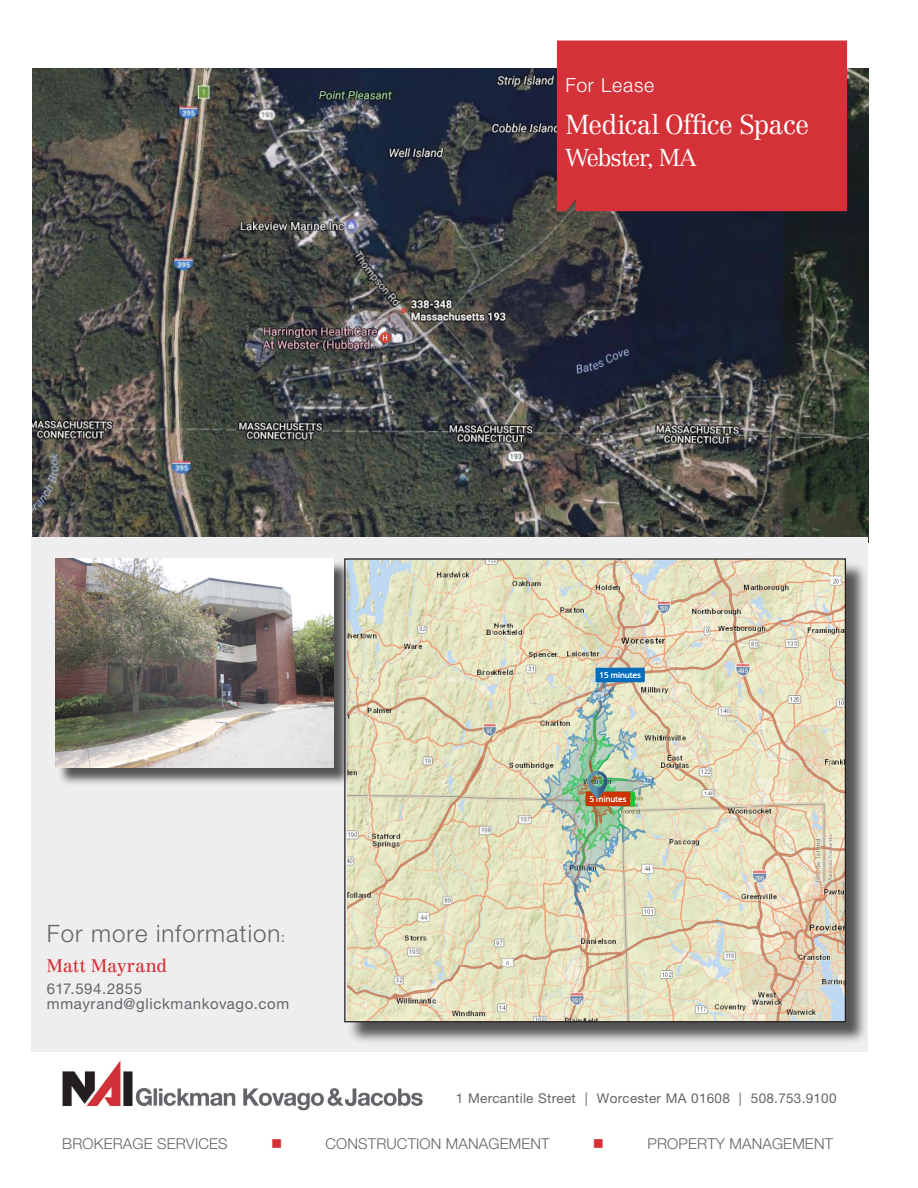
<style>
.page{position:relative;width:918px;height:1188px;background:#fff}
.page>*{position:absolute;margin:0;border:0;box-sizing:border-box;transform-origin:0 0}
.t1{font:300 27px "Centennial LT Std";letter-spacing:-.02em;color:#fff}
.t2{font:300 24px "Helvetica Neue LT Std";letter-spacing:.04em;color:#63656a}
.t3{font:300 24px "Centennial LT Std";letter-spacing:-.045em;color:#fff}
.t4{font:300 19.5px "Helvetica Neue LT Std";letter-spacing:.04em;color:#fff}
.t5{font:18px "Centennial LT Std";letter-spacing:-.005em;color:#d43238}
.t6{font:300 15px "Helvetica Neue LT Std";letter-spacing:.01em;color:#63656a}
.t7{font:15px "Helvetica Neue LT Std";letter-spacing:.045em;color:#63656a}
.t8{font:15px "Wingdings";color:#d43238}
.t9{font:13.5px "Helvetica Neue LT Std";letter-spacing:.02em;color:#63656a}
.t10{font:7.95px "Open Sans";color:#fff}
.s1{font-weight:400;font-size:13.5px}
</style>
<div class="page">
<img style="left:33px;top:69px;width:835px;height:468px">
<div style="left:31px;top:537px;width:837px;height:515px;background:#eeeeef"></div>
<img style="left:62px;top:1060px;width:361px;height:51px">
<div style="left:557px;top:41px;width:290px;height:170px;background:#d43238"></div>
<div style="left:347px;top:561px;width:521px;height:483px;background:#231f20;opacity:.75"></div>
<img style="left:347px;top:560px;width:497px;height:460px">
<img style="left:539px;top:668px;width:117px;height:247px">
<div style="left:595px;top:668px;width:50px;height:14px;background:#006dbd"></div>
<svg style="left:586px;top:792px;width:49px;height:14px"></svg>
<div style="left:586px;top:792px;width:44px;height:14px;background:#c30"></div>
<img style="left:584px;top:771px;width:27px;height:28px">
<div style="left:58px;top:561px;width:294px;height:225px;background:#231f20;opacity:.75"></div>
<img style="left:55px;top:558px;width:278px;height:209px">
<p class="t4" style="left:565px;top:73px;width:90px">For Lease</p>
<p class="t1" style="left:565px;top:109px;width:245px">Medical Office Space</p>
<p class="t3" style="left:565px;top:144px;width:133px">Webster, MA</p>
<p class="t10" style="left:599px;top:671px;width:43px">15 minutes</p>
<p class="t2" style="left:47px;top:919px;width:240px">For more information<span class="s1">:</span></p>
<p class="t5" style="left:47px;top:955px;width:122px">Matt Mayrand</p>
<p class="t7" style="left:47px;top:979px;width:97px">617.594.2855</p>
<p class="t7" style="left:47px;top:994px;width:244px">mmayrand@glickmankovago.com</p>
<p class="t10" style="left:590px;top:794px;width:38px">5 minutes</p>
<p class="t10" style="left:590px;top:794px;width:43px">10 minutes</p>
<p class="t9" style="left:456px;top:1090px;width:382px">1 Mercantile Street | Worcester MA 01608 | 508.753.9100</p>
<p class="t6" style="left:62px;top:1135px;width:167px">BROKERAGE SERVICES</p>
<p class="t8" style="left:271px;top:1136px;width:13px">■</p>
<p class="t6" style="left:326px;top:1135px;width:225px">CONSTRUCTION MANAGEMENT</p>
<p class="t8" style="left:593px;top:1136px;width:13px">■</p>
<p class="t6" style="left:647px;top:1135px;width:187px">PROPERTY MANAGEMENT</p>
</div>
